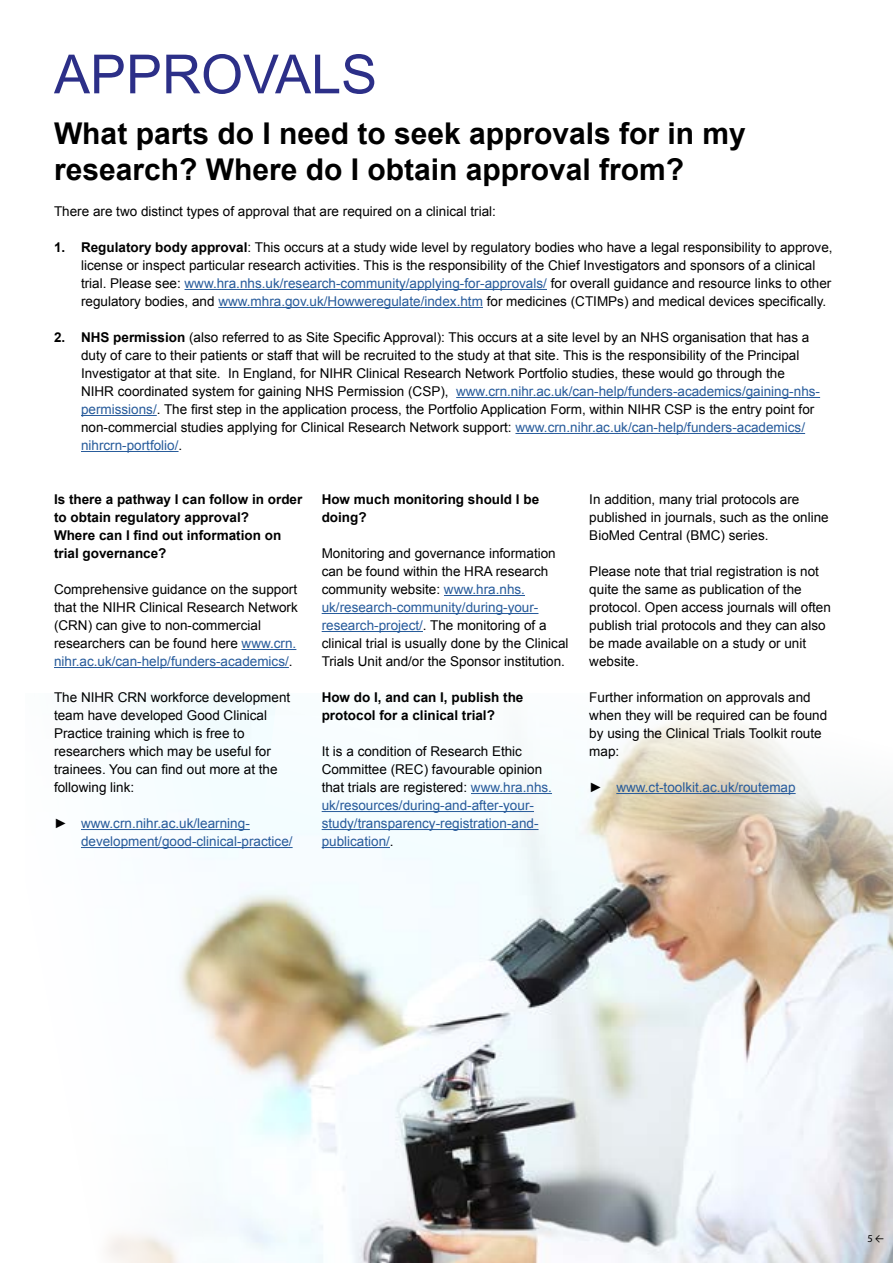
<style>
.page{position:relative;width:893px;height:1263px;background:#fff}
.page>*{position:absolute;margin:0;border:0;box-sizing:border-box;transform-origin:0 0}
.t1{font:54px "Arial";color:#2c2f88}
.t2{font:700 30px/36px "Arial";color:#000}
.t3{font:13.5px/18px "Arial";color:#000}
.t4{font:13.5px/18px "Arial";color:#275b9b}
.t5{font:700 13.5px/18px "Arial";color:#000}
.t6{font:10.5px "Myriad Pro";color:#000}
.s1{font-weight:700}
.s2{color:#275b9b}
.s3{color:#000}
.s4{font-family:"Calibri"}
</style>
<div class="page">
<img style="left:446px;top:1036px;width:447px;height:227px">
<hr style="left:185px;top:289px;width:362px;height:1px;background:#275b9b">
<hr style="left:218px;top:307px;width:265px;height:1px;background:#275b9b">
<hr style="left:456px;top:397px;width:364px;height:1px;background:#275b9b">
<hr style="left:81px;top:415px;width:76px;height:1px;background:#275b9b">
<hr style="left:515px;top:433px;width:290px;height:1px;background:#275b9b">
<hr style="left:81px;top:451px;width:98px;height:1px;background:#275b9b">
<svg style="left:446px;top:613px;width:447px;height:423px"></svg>
<svg style="left:81px;top:613px;width:365px;height:650px"></svg>
<hr style="left:242px;top:649px;width:54px;height:1px;background:#275b9b">
<hr style="left:54px;top:667px;width:235px;height:1px;background:#275b9b">
<hr style="left:81px;top:829px;width:169px;height:1px;background:#275b9b">
<hr style="left:81px;top:847px;width:212px;height:1px;background:#275b9b">
<hr style="left:444px;top:595px;width:81px;height:1px;background:#275b9b">
<hr style="left:322px;top:613px;width:216px;height:1px;background:#275b9b">
<hr style="left:322px;top:631px;width:101px;height:1px;background:#275b9b">
<hr style="left:471px;top:793px;width:81px;height:1px;background:#275b9b">
<hr style="left:322px;top:811px;width:212px;height:1px;background:#275b9b">
<hr style="left:322px;top:829px;width:216px;height:1px;background:#275b9b">
<hr style="left:322px;top:847px;width:68px;height:1px;background:#275b9b">
<hr style="left:616px;top:793px;width:180px;height:1px;background:#275b9b">
<h1 class="t1" style="left:54px;top:39px;width:325px">APPROVALS</h1>
<h2 class="t2" style="left:54px;top:116px;width:693px">What parts do I need to seek approvals for in my research? Where do I obtain approval from?</h2>
<p class="t3" style="left:54px;top:202px;width:443px">There are two distinct types of approval that are required on a clinical trial:</p>
<p class="t3" style="left:81px;top:238px;width:753px;text-indent:-27px"><span class="s1">1. Regulatory body approval</span>: This occurs at a study wide level by regulatory bodies who have a legal responsibility to approve, license or inspect particular research activities. This is the responsibility of the Chief Investigators and sponsors of a clinical trial. Please see: <span class="s2">www.hra.nhs.uk/research-community/applying-for-approvals/</span> for overall guidance and resource links to other regulatory bodies, and <span class="s2">www.mhra.gov.uk/Howweregulate/index.htm</span> for medicines (CTIMPs) and medical devices specifically.</p>
<p class="t3" style="left:81px;top:328px;width:741px;text-indent:-27px"><span class="s1">2. NHS permission</span> (also referred to as Site Specific Approval): This occurs at a site level by an NHS organisation that has a duty of care to their patients or staff that will be recruited to the study at that site. This is the responsibility of the Principal Investigator at that site. In England, for NIHR Clinical Research Network Portfolio studies, these would go through the NIHR coordinated system for gaining NHS Permission (CSP), <span class="s2">www.crn.nihr.ac.uk/can-help/funders-academics/gaining-nhs&shy;permissions/</span>. The first step in the application process, the Portfolio Application Form, within NIHR CSP is the entry point for non-commercial studies applying for Clinical Research Network support: <span class="s2">www.crn.nihr.ac.uk/can-help/funders-academics/ nihrcrn-portfolio/</span>.</p>
<p class="t5" style="left:54px;top:491px;width:250px">Is there a pathway I can follow in order to obtain regulatory approval?<br>Where can I find out information on trial governance?</p>
<p class="t3" style="left:54px;top:580px;width:245px">Comprehensive guidance on the support that the NIHR Clinical Research Network (CRN) can give to non-commercial researchers can be found here <span class="s2">www.crn. nihr.ac.uk/can-help/funders-academics/</span>.</p>
<p class="t3" style="left:54px;top:688px;width:238px">The NIHR CRN workforce development team have developed Good Clinical<br>Practice training which is free to researchers which may be useful for trainees. You can find out more at the following link:</p>
<p class="t4" style="left:81px;top:814px;width:213px;text-indent:-27px"><span class="s3">►</span> www.crn.nihr.ac.uk/learning&shy;development/good-clinical-practice/</p>
<p class="t5" style="left:322px;top:491px;width:219px">How much monitoring should I be doing?</p>
<p class="t3" style="left:322px;top:544px;width:248px">Monitoring and governance information can be found within the HRA research community website: <span class="s2">www.hra.nhs. uk/research-community/during-your&shy;research-project/</span>. The monitoring of a clinical trial is usually done by the Clinical Trials Unit and/or the Sponsor institution.</p>
<p class="t5" style="left:322px;top:689px;width:203px">How do I, and can I, publish the protocol for a clinical trial?</p>
<p class="t4" style="left:322px;top:742px;width:232px"><span class="s3">It is a condition of Research Ethic Committee (REC) favourable opinion that trials are registered:</span> www.hra.nhs. uk/resources/during-and-after-your&shy;study/transparency-registration-and&shy;publication/<span class="s3">.</span></p>
<p class="t3" style="left:589px;top:490px;width:241px">In addition, many trial protocols are published in journals, such as the online<br>BioMed Central (BMC) series.</p>
<p class="t3" style="left:589px;top:562px;width:243px">Please note that trial registration is not quite the same as publication of the protocol. Open access journals will often publish trial protocols and they can also be made available on a study or unit website.</p>
<p class="t3" style="left:589px;top:688px;width:239px">Further information on approvals and when they will be required can be found by using the Clinical Trials Toolkit route map:</p>
<p class="t4" style="left:589px;top:778px;width:208px"><span class="s3">►</span> www.ct-toolkit.ac.uk/routemap</p>
<p class="t6" style="left:867px;top:1232px;width:19px">5 <span class="s4">←</span></p>
</div>
